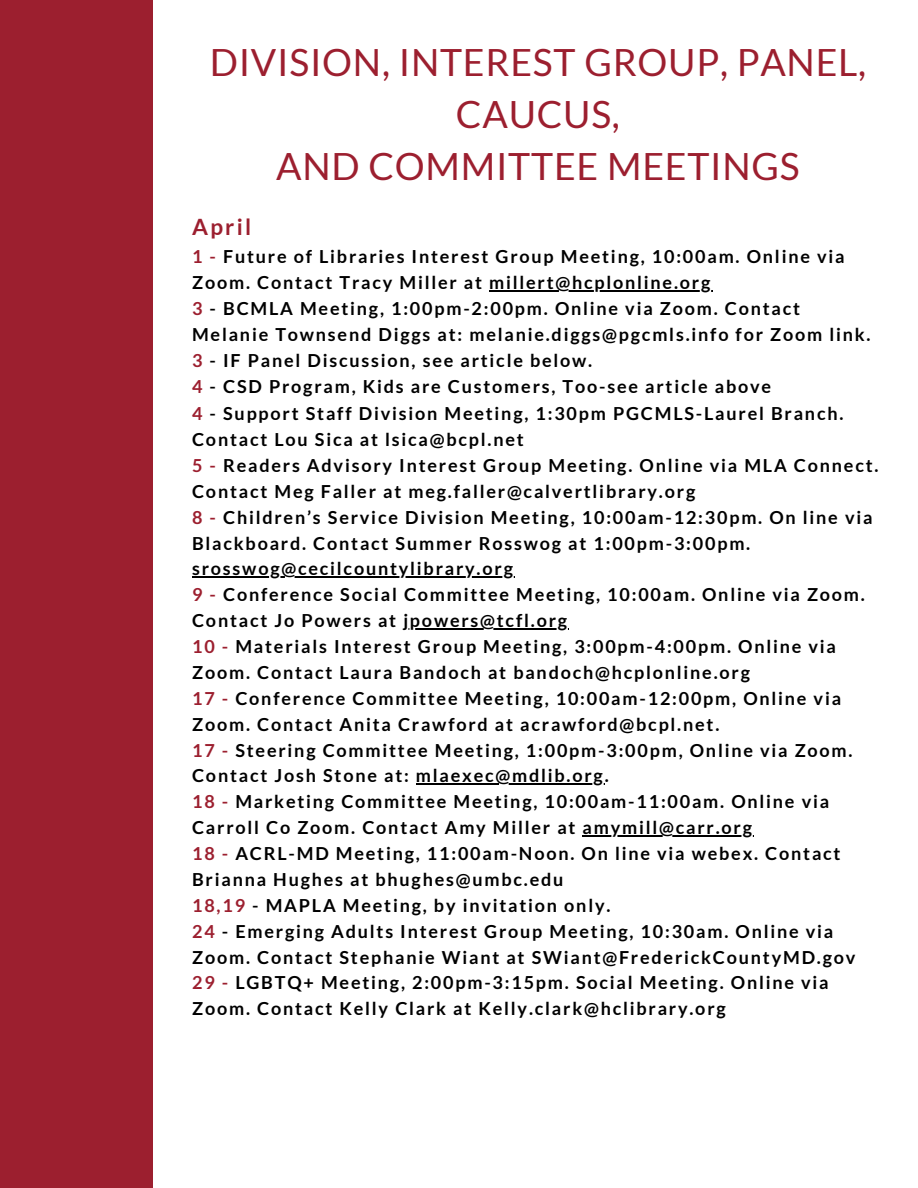
<style>
.page{position:relative;width:918px;height:1188px;background:#fff}
.page>*{position:absolute;margin:0;border:0;box-sizing:border-box;transform-origin:0 0}
.t1{font:37.5px/51.8px "Lato";letter-spacing:.02em;color:#9c1f2f;text-align:center}
.t2{font:700 22.5px "Lato";letter-spacing:.1em;color:#9c1f2f}
.t3{font:700 18px/25.8px "Lato";letter-spacing:.1em;color:#000}
.s1{color:#9c1f2f}
</style>
<div class="page">
<div style="left:0;top:0;width:153px;height:1188px;background:#9c1f2f"></div>
<hr style="left:489px;top:290px;width:223px;height:1px;background:#000">
<hr style="left:192px;top:577px;width:323px;height:1px;background:#000">
<hr style="left:403px;top:628px;width:166px;height:1px;background:#000">
<hr style="left:416px;top:784px;width:189px;height:1px;background:#000">
<hr style="left:583px;top:835px;width:171px;height:1px;background:#000">
<h1 class="t1" style="left:210px;top:36px;width:658px">DIVISION, INTEREST GROUP, PANEL,<br>CAUCUS,<br>AND COMMITTEE MEETINGS</h1>
<p class="t2" style="left:192px;top:213px;width:61px">April</p>
<p class="t3" style="left:192px;top:243px;width:680px"><span class="s1">1 -</span> Future of Libraries Interest Group Meeting, 10:00am. Online via Zoom. Contact Tracy Miller at millert@hcplonline.org<br><span class="s1">3</span> - BCMLA Meeting, 1:00pm-2:00pm. Online via Zoom. Contact Melanie Townsend Diggs at: melanie.diggs@pgcmls.info for Zoom link.<br><span class="s1">3</span> - IF Panel Discussion, see article below.<br><span class="s1">4</span> - CSD Program, Kids are Customers, Too-see article above</p>
<p class="t3" style="left:192px;top:400px;width:688px"><span class="s1">4</span> - Support Staff Division Meeting, 1:30pm PGCMLS-Laurel Branch.<br>Contact Lou Sica at lsica@bcpl.net<br><span class="s1">5 -</span> Readers Advisory Interest Group Meeting. Online via MLA Connect.<br>Contact Meg Faller at meg.faller@calvertlibrary.org<br><span class="s1">8 -</span> Children’s Service Division Meeting, 10:00am-12:30pm. On line via Blackboard. Contact Summer Rosswog at 1:00pm-3:00pm. srosswog@cecilcountylibrary.org<br><span class="s1">9 -</span> Conference Social Committee Meeting, 10:00am. Online via Zoom.<br>Contact Jo Powers at jpowers@tcfl.org<br><span class="s1">10 -</span> Materials Interest Group Meeting, 3:00pm-4:00pm. Online via Zoom. Contact Laura Bandoch at bandoch@hcplonline.org<br><span class="s1">17 -</span> Conference Committee Meeting, 10:00am-12:00pm, Online via Zoom. Contact Anita Crawford at acrawford@bcpl.net.<br><span class="s1">17 -</span> Steering Committee Meeting, 1:00pm-3:00pm, Online via Zoom.<br>Contact Josh Stone at: mlaexec@mdlib.org.<br><span class="s1">18 -</span> Marketing Committee Meeting, 10:00am-11:00am. Online via Carroll Co Zoom. Contact Amy Miller at amymill@carr.org<br><span class="s1">18 -</span> ACRL-MD Meeting, 11:00am-Noon. On line via webex. Contact Brianna Hughes at bhughes@umbc.edu<br><span class="s1">18,19</span> - MAPLA Meeting, by invitation only.<br><span class="s1">24</span> - Emerging Adults Interest Group Meeting, 10:30am. Online via Zoom. Contact Stephanie Wiant at SWiant@FrederickCountyMD.gov <span class="s1">29 -</span> LGBTQ+ Meeting, 2:00pm-3:15pm. Social Meeting. Online via Zoom. Contact Kelly Clark at Kelly.clark@hclibrary.org</p>
</div>
